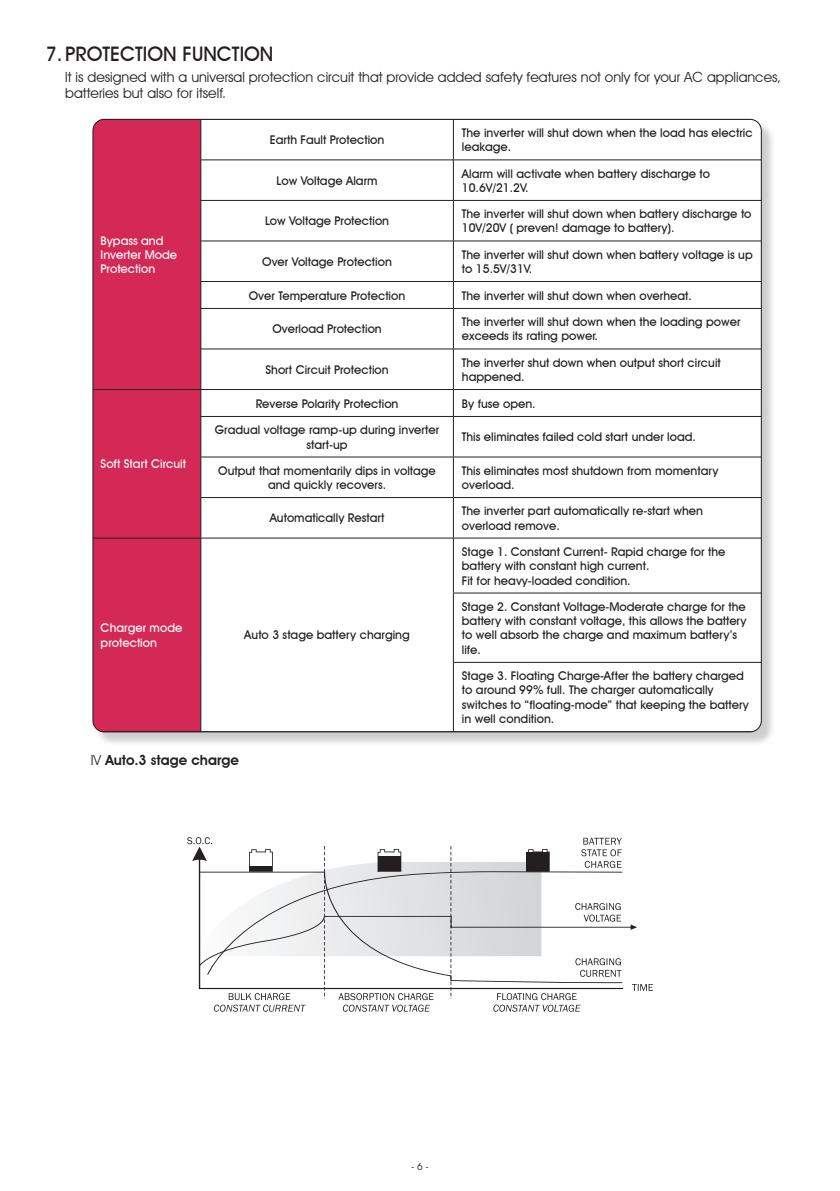
<style>
.page{position:relative;width:840px;height:1191px;background:#fff}
.page>*{position:absolute;margin:0;border:0;box-sizing:border-box;transform-origin:0 0}
.titulo_01{font:500 20px "Avant Garde IT Cby BT";color:#231f20}
.parrafo01{font:14px/16.8px "Avant Garde IT Cby BT";color:#231f20}
.puntos02{font:600 14px "Avant Garde IT Cby BT";color:#231f20}
.t1{font:500 12px/14.4px "Avant Garde IT Cby BT";color:#231f20}
.t2{font:500 12px/14.4px "Avant Garde IT Cby BT";color:#fff}
.t3{font:10px "Avant Garde IT Cby BT";color:#231f20}
.s1{font-weight:400}
</style>
<div class="page">
<div style="left:94px;top:121px;width:681px;height:625px;background:#231f20;opacity:.22"></div>
<div style="left:93px;top:120px;width:107px;height:611px;background:#d42857"></div>
<svg style="left:201px;top:120px;width:559px;height:611px"></svg>
<hr style="left:453px;top:120px;width:1px;height:40px;background:#231f20">
<hr style="left:453px;top:160px;width:1px;height:40px;background:#231f20">
<hr style="left:453px;top:201px;width:1px;height:40px;background:#231f20">
<hr style="left:453px;top:241px;width:1px;height:40px;background:#231f20">
<svg style="left:453px;top:282px;width:1px;height:26px"></svg>
<hr style="left:453px;top:309px;width:1px;height:40px;background:#231f20">
<hr style="left:453px;top:349px;width:1px;height:40px;background:#231f20">
<svg style="left:453px;top:390px;width:1px;height:26px"></svg>
<hr style="left:453px;top:417px;width:1px;height:40px;background:#231f20">
<hr style="left:453px;top:457px;width:1px;height:40px;background:#231f20">
<hr style="left:453px;top:498px;width:1px;height:40px;background:#231f20">
<hr style="left:453px;top:538px;width:1px;height:55px;background:#231f20">
<hr style="left:453px;top:593px;width:1px;height:69px;background:#231f20">
<hr style="left:453px;top:662px;width:1px;height:69px;background:#231f20">
<hr style="left:93px;top:119px;width:108px;height:1px;background:#231f20">
<hr style="left:200px;top:120px;width:1px;height:40px;background:#231f20">
<hr style="left:453px;top:119px;width:307px;height:1px;background:#231f20">
<hr style="left:200px;top:159px;width:253px;height:1px;background:#231f20">
<hr style="left:200px;top:160px;width:1px;height:40px;background:#231f20">
<hr style="left:453px;top:159px;width:307px;height:1px;background:#231f20">
<hr style="left:200px;top:200px;width:253px;height:1px;background:#231f20">
<hr style="left:200px;top:201px;width:1px;height:40px;background:#231f20">
<hr style="left:453px;top:200px;width:307px;height:1px;background:#231f20">
<hr style="left:200px;top:241px;width:253px;height:1px;background:#231f20">
<hr style="left:200px;top:241px;width:1px;height:40px;background:#231f20">
<hr style="left:453px;top:241px;width:307px;height:1px;background:#231f20">
<hr style="left:200px;top:281px;width:253px;height:1px;background:#231f20">
<svg style="left:200px;top:282px;width:1px;height:26px"></svg>
<hr style="left:453px;top:281px;width:307px;height:1px;background:#231f20">
<hr style="left:200px;top:308px;width:253px;height:1px;background:#231f20">
<hr style="left:200px;top:309px;width:1px;height:40px;background:#231f20">
<hr style="left:453px;top:308px;width:307px;height:1px;background:#231f20">
<hr style="left:200px;top:349px;width:253px;height:1px;background:#231f20">
<hr style="left:200px;top:349px;width:1px;height:40px;background:#231f20">
<hr style="left:453px;top:349px;width:307px;height:1px;background:#231f20">
<hr style="left:93px;top:389px;width:108px;height:1px;background:#231f20">
<hr style="left:201px;top:389px;width:252px;height:1px;background:#231f20">
<svg style="left:200px;top:390px;width:1px;height:26px"></svg>
<hr style="left:453px;top:389px;width:307px;height:1px;background:#231f20">
<hr style="left:200px;top:416px;width:253px;height:1px;background:#231f20">
<hr style="left:200px;top:417px;width:1px;height:40px;background:#231f20">
<hr style="left:453px;top:416px;width:307px;height:1px;background:#231f20">
<hr style="left:200px;top:456px;width:253px;height:1px;background:#231f20">
<hr style="left:200px;top:457px;width:1px;height:40px;background:#231f20">
<hr style="left:453px;top:456px;width:307px;height:1px;background:#231f20">
<hr style="left:200px;top:497px;width:253px;height:1px;background:#231f20">
<hr style="left:200px;top:498px;width:1px;height:40px;background:#231f20">
<hr style="left:453px;top:497px;width:307px;height:1px;background:#231f20">
<hr style="left:93px;top:538px;width:108px;height:1px;background:#231f20">
<hr style="left:201px;top:538px;width:252px;height:1px;background:#231f20">
<hr style="left:200px;top:538px;width:1px;height:55px;background:#231f20">
<hr style="left:453px;top:538px;width:307px;height:1px;background:#231f20">
<hr style="left:200px;top:593px;width:1px;height:69px;background:#231f20">
<hr style="left:453px;top:592px;width:307px;height:1px;background:#231f20">
<hr style="left:200px;top:662px;width:1px;height:69px;background:#231f20">
<hr style="left:453px;top:662px;width:307px;height:1px;background:#231f20">
<hr style="left:93px;top:731px;width:108px;height:1px;background:#231f20">
<hr style="left:453px;top:731px;width:307px;height:1px;background:#231f20">
<svg style="left:187px;top:837px;width:465px;height:174px"></svg>
<p class="titulo_01" style="left:45px;top:41px;width:229px">7. PROTECTION FUNCTION</p>
<p class="parrafo01" style="left:65px;top:68px;width:717px">lt is designed with a universal protection circuit that provide added safety features not only for your AC appliances, batteries but also for itself.</p>
<p class="t2" style="left:101px;top:233px;width:78px">Bypass and<br>Inverter Mode<br>Protection</p>
<p class="t2" style="left:101px;top:457px;width:87px">Soft Start Circuit</p>
<p class="t1" style="left:269px;top:133px;width:116px">Earth Fault Protection</p>
<p class="t1" style="left:461px;top:125px;width:292px">The inverter will shut down when the load has electric leakage.</p>
<p class="t1" style="left:276px;top:173px;width:102px">Low Voltage Alarm</p>
<p class="t1" style="left:461px;top:166px;width:249px">Alarm will activate when battery discharge to<br>10.6V/21.2V.</p>
<p class="t1" style="left:265px;top:214px;width:126px">Low Voltage Protection</p>
<p class="t1" style="left:461px;top:206px;width:291px">The inverter will shut down when battery discharge to<br>10V/20V ( preven! damage to battery).</p>
<p class="t1" style="left:262px;top:254px;width:131px">Over Voltage Protection</p>
<p class="t1" style="left:461px;top:247px;width:292px">The inverter will shut down when battery voltage is up to 15.5V/31V.</p>
<p class="t1" style="left:249px;top:288px;width:158px">Over Temperature Protection</p>
<p class="t1" style="left:461px;top:288px;width:231px">The inverter will shut down when overheat.</p>
<p class="t1" style="left:272px;top:322px;width:111px">Overload Protection</p>
<p class="t1" style="left:461px;top:314px;width:280px">The inverter will shut down when the loading power exceeds its rating power.</p>
<p class="t1" style="left:265px;top:362px;width:125px">Short Circuit Protection</p>
<p class="t1" style="left:461px;top:355px;width:260px">The inverter shut down when output short circuit happened.</p>
<p class="t1" style="left:255px;top:396px;width:144px">Reverse Polarity Protection</p>
<p class="t1" style="left:461px;top:396px;width:75px">By fuse open.</p>
<p class="t1" style="left:215px;top:422px;width:226px;text-align:center">Gradual voltage ramp-up during inverter start-up</p>
<p class="t1" style="left:461px;top:430px;width:235px">This eliminates failed cold start under load.</p>
<p class="t1" style="left:218px;top:463px;width:219px;text-align:center">Output that momentarily dips in voltage and quickly recovers.</p>
<p class="t1" style="left:461px;top:463px;width:258px">This eliminates most shutdown from momentary overload.</p>
<p class="t1" style="left:269px;top:511px;width:116px">Automatically Restart</p>
<p class="t1" style="left:461px;top:503px;width:242px">The inverter part automatically re-start when overload remove.</p>
<p class="t2" style="left:101px;top:620px;width:83px">Charger mode protection</p>
<p class="t1" style="left:244px;top:628px;width:167px">Auto 3 stage battery charging</p>
<p class="puntos02" style="left:91px;top:752px;width:149px"><span class="s1">IV</span> Auto.3 stage charge</p>
<p class="t1" style="left:461px;top:544px;width:265px">Stage 1. Constant Current- Rapid charge for the battery with constant high current.<br>Fit for heavy-loaded condition.</p>
<p class="t1" style="left:461px;top:599px;width:286px">Stage 2. Constant Voltage-Moderate charge for the battery with constant voltage, this allows the battery to well absorb the charge and maximum battery’s life.</p>
<p class="t1" style="left:461px;top:668px;width:288px">Stage 3. Floating Charge-After the battery charged to around 99% full. The charger automatically switches to “floating-mode” that keeping the battery in well condition.</p>
<p class="t3" style="left:411px;top:1160px;width:19px">- 6 -</p>
</div>
